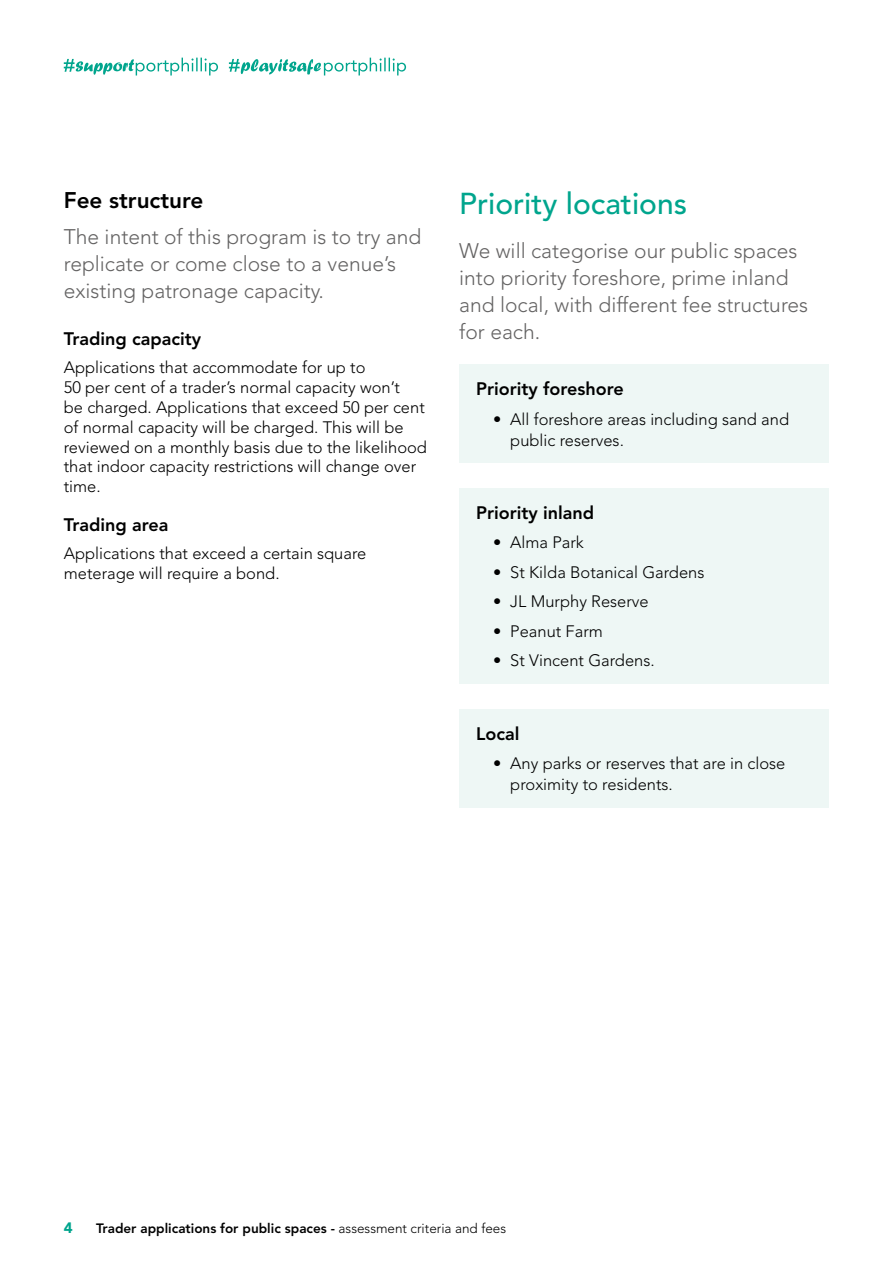
<style>
.page{position:relative;width:893px;height:1263px;background:#fff}
.page>*{position:absolute;margin:0;border:0;box-sizing:border-box;transform-origin:0 0}
.t1{font:500 30px "Avenir LT Std";color:#00a58d}
.t2{font:800 22.5px "Avenir LT Std";color:#000}
.t3{font:300 21px/27px "Avenir LT Std";color:#646363}
.t4{font:800 18px "Avenir LT Std";color:#000}
.t5{font:300 16.5px/19.8px "Avenir LT Std";color:#000}
.t6{font:900 15px "Avenir LT Std";color:#00a58d}
.t7{font:800 13.5px "Avenir LT Std";color:#000}
.s1{font-weight:300}
</style>
<div class="page">
<hr style="left:892px;top:0;width:1px;height:1263px;background:#eef7f5">
<svg style="left:64px;top:58px;width:154px;height:18px"></svg>
<svg style="left:229px;top:58px;width:177px;height:17px"></svg>
<div style="left:459px;top:365px;width:370px;height:98px;background:#eef7f5"></div>
<div style="left:459px;top:488px;width:370px;height:195px;background:#eef7f5"></div>
<div style="left:459px;top:709px;width:370px;height:98px;background:#eef7f5"></div>
<h2 class="t2" style="left:64px;top:187px;width:141px">Fee structure</h2>
<p class="t3" style="left:64px;top:223px;width:359px">The intent of this program is to try and replicate or come close to a venue’s existing patronage capacity.</p>
<p class="t4" style="left:64px;top:328px;width:139px">Trading capacity</p>
<p class="t5" style="left:64px;top:358px;width:365px">Applications that accommodate for up to<br>50 per cent of a trader’s normal capacity won’t<br>be charged. Applications that exceed 50 per cent of normal capacity will be charged. This will be reviewed on a monthly basis due to the likelihood that indoor capacity restrictions will change over time.</p>
<p class="t4" style="left:64px;top:514px;width:106px">Trading area</p>
<p class="t5" style="left:64px;top:543px;width:304px">Applications that exceed a certain square meterage will require a bond.</p>
<h1 class="t1" style="left:459px;top:186px;width:229px">Priority locations</h1>
<p class="t3" style="left:459px;top:237px;width:350px">We will categorise our public spaces into priority foreshore, prime inland and local, with different fee structures for each.</p>
<p class="t4" style="left:476px;top:378px;width:149px">Priority foreshore</p>
<p class="t5" style="left:510px;top:409px;width:280px;line-height:21px;text-indent:-17px">• All foreshore areas including sand and public reserves.</p>
<p class="t4" style="left:476px;top:502px;width:120px">Priority inland</p>
<p class="t5" style="left:493px;top:533px;width:92px">• Alma Park</p>
<p class="t5" style="left:493px;top:562px;width:213px">• St Kilda Botanical Gardens</p>
<p class="t5" style="left:493px;top:592px;width:157px">• JL Murphy Reserve</p>
<p class="t5" style="left:493px;top:621px;width:111px">• Peanut Farm</p>
<p class="t5" style="left:493px;top:651px;width:163px">• St Vincent Gardens.</p>
<p class="t4" style="left:476px;top:723px;width:45px">Local</p>
<p class="t5" style="left:510px;top:753px;width:277px;line-height:21px;text-indent:-17px">• Any parks or reserves that are in close proximity to residents.</p>
<p class="t6" style="left:64px;top:1219px;width:10px">4</p>
<p class="t7" style="left:96px;top:1220px;width:412px">Trader applications for public spaces - <span class="s1">assessment criteria and fees</span></p>
</div>
